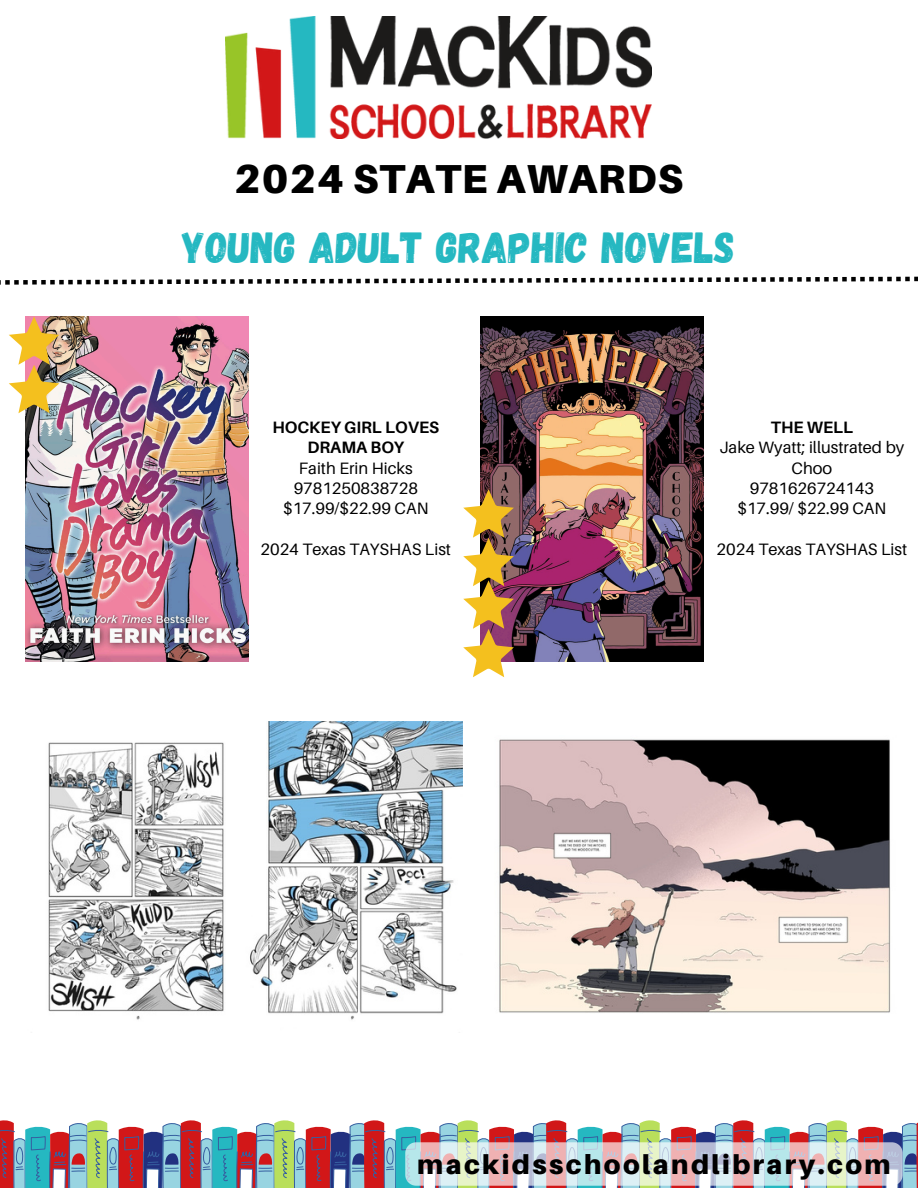
<style>
.page{position:relative;width:918px;height:1188px;background:#fff}
.page>*{position:absolute;margin:0;border:0;box-sizing:border-box;transform-origin:0 0}
.t1{font:43.5px "Gagalin";color:#25b8c1}
.t2{font:900 40.5px "Aileron";letter-spacing:.025em;color:#000}
.t3{font:900 27px "Aileron";letter-spacing:.09em;color:#000}
.t4{font:16.5px/20.2px "Aileron";color:#000;text-align:center}
.t5{font:700 16.5px/20.2px "Aileron";color:#000;text-align:center}
</style>
<div class="page">
<img style="left:226px;top:17px;width:425px;height:121px">
<svg style="left:0;top:277px;width:918px;height:8px"></svg>
<svg style="left:0;top:1120px;width:918px;height:68px;background:#b5abae"></svg>
<img style="left:26px;top:316px;width:223px;height:346px">
<img style="left:480px;top:316px;width:223px;height:346px">
<img style="left:9px;top:316px;width:50px;height:97px">
<svg style="left:463px;top:489px;width:51px;height:188px"></svg>
<img style="left:48px;top:721px;width:415px;height:299px">
<img style="left:499px;top:739px;width:392px;height:274px">
<h1 class="t2" style="left:234px;top:154px;width:450px">2024 STATE AWARDS</h1>
<p class="t1" style="left:182px;top:219px;width:554px">YOUNG ADULT GRAPHIC NOVELS</p>
<p class="t5" style="left:272px;top:417px;width:168px">HOCKEY GIRL LOVES<br>DRAMA BOY</p>
<p class="t4" style="left:283px;top:457px;width:147px">Faith Erin Hicks<br>9781250838728 $17.99/$22.99 CAN</p>
<p class="t4" style="left:261px;top:538px;width:192px">2024 Texas TAYSHAS List</p>
<p class="t5" style="left:771px;top:417px;width:84px">THE WELL</p>
<p class="t4" style="left:720px;top:437px;width:186px">Jake Wyatt; illustrated by<br>Choo<br>9781626724143 $17.99/ $22.99 CAN</p>
<p class="t4" style="left:717px;top:538px;width:192px">2024 Texas TAYSHAS List</p>
<h2 class="t3" style="left:417px;top:1147px;width:475px">mackidsschoolandlibrary.com</h2>
</div>
